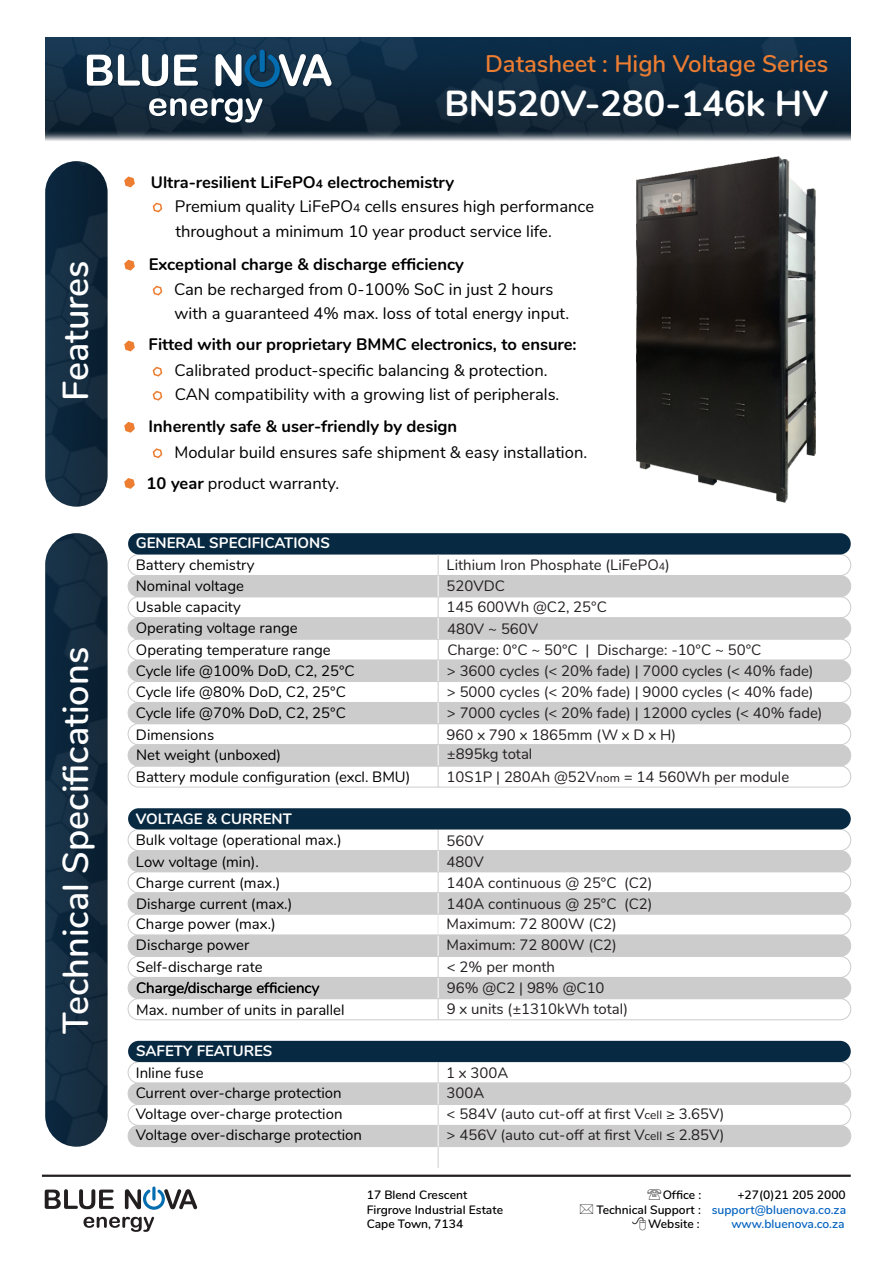
<style>
.page{position:relative;width:893px;height:1262px;background:#fff}
.page>*{position:absolute;margin:0;border:0;box-sizing:border-box;transform-origin:0 0}
.t1{font:600 36px "Nunito";color:#fff}
.t2{font:700 36px "Nunito";color:#fff}
.t3{font:600 24px "Nunito";color:#ed7d31}
.t4{font:16.5px/24.5px "Nunito";color:#000}
.t5{font:700 16.5px "Nunito";color:#000}
.t6{font:15px/21.3px "Nunito";color:#000}
.t7{font:15px/21.3px "Nunito";color:#231f20}
.t8{font:700 15px "Nunito";color:#fff}
.t9{font:600 12px "Nunito";color:#000}
.t10{font:600 12px "Nunito";color:#0563c1}
.s1{font-weight:700}
.s2{font-weight:700;font-size:12px}
.s3{font-size:12px}
.s4{font-size:10.5px}
.s5{color:#000}
</style>
<div class="page">
<img style="left:45px;top:37px;width:805px;height:104px">
<svg style="left:87px;top:50px;width:245px;height:73px"></svg>
<img style="left:45px;top:161px;width:63px;height:345px;border-radius:31px">
<img style="left:45px;top:533px;width:63px;height:613px;border-radius:31px">
<svg style="left:83px;top:1216px;width:71px;height:15px"></svg>
<svg style="left:45px;top:1189px;width:69px;height:20px"></svg>
<svg style="left:125px;top:1186px;width:72px;height:23px"></svg>
<hr style="left:42px;top:1174px;width:808px;height:2px;background:#231f20">
<div style="left:128px;top:892px;width:723px;height:22px;background:#ccc;border:1px solid #ccc;border-radius:11px"></div>
<div style="left:128px;top:744px;width:723px;height:22px;background:#ccc;border:1px solid #ccc;border-radius:11px"></div>
<div style="left:128px;top:554px;width:723px;height:22px;border:1px solid #ccc;border-radius:11px"></div>
<div style="left:128px;top:575px;width:723px;height:22px;background:#ccc;border:1px solid #ccc;border-radius:11px"></div>
<div style="left:128px;top:596px;width:723px;height:22px;border:1px solid #ccc;border-radius:11px"></div>
<div style="left:128px;top:617px;width:723px;height:22px;background:#ccc;border:1px solid #ccc;border-radius:11px"></div>
<div style="left:128px;top:638px;width:723px;height:22px;border:1px solid #ccc;border-radius:11px"></div>
<div style="left:128px;top:681px;width:723px;height:22px;border:1px solid #ccc;border-radius:11px"></div>
<div style="left:128px;top:660px;width:723px;height:22px;background:#ccc;border:1px solid #ccc;border-radius:11px"></div>
<div style="left:128px;top:702px;width:723px;height:22px;background:#ccc;border:1px solid #ccc;border-radius:11px"></div>
<div style="left:128px;top:829px;width:723px;height:22px;border:1px solid #ccc;border-radius:11px"></div>
<div style="left:128px;top:850px;width:723px;height:22px;background:#ccc;border:1px solid #ccc;border-radius:11px"></div>
<div style="left:128px;top:871px;width:723px;height:22px;border:1px solid #ccc;border-radius:11px"></div>
<div style="left:128px;top:934px;width:723px;height:22px;background:#ccc;border:1px solid #ccc;border-radius:11px"></div>
<div style="left:128px;top:1061px;width:723px;height:22px;border:1px solid #ccc;border-radius:11px"></div>
<div style="left:128px;top:1082px;width:723px;height:22px;background:#ccc;border:1px solid #ccc;border-radius:11px"></div>
<div style="left:128px;top:1103px;width:723px;height:22px;border:1px solid #ccc;border-radius:11px"></div>
<div style="left:128px;top:1125px;width:723px;height:22px;background:#ccc;border:1px solid #ccc;border-radius:11px"></div>
<div style="left:128px;top:533px;width:722px;height:21px;background:#072942;border-radius:11px"></div>
<div style="left:128px;top:977px;width:723px;height:22px;background:#ccc;border:1px solid #ccc;border-radius:11px"></div>
<svg style="left:438px;top:554px;width:1px;height:189px"></svg>
<svg style="left:438px;top:829px;width:1px;height:64px"></svg>
<hr style="left:438px;top:893px;width:1px;height:42px;background:#fff">
<hr style="left:438px;top:745px;width:1px;height:42px;background:#fff">
<div style="left:128px;top:723px;width:723px;height:22px;border:1px solid #ccc;border-radius:11px"></div>
<div style="left:128px;top:913px;width:723px;height:22px;border:1px solid #ccc;border-radius:11px"></div>
<div style="left:128px;top:956px;width:723px;height:22px;border:1px solid #ccc;border-radius:11px"></div>
<div style="left:128px;top:1040px;width:722px;height:22px;background:#072942;border-radius:11px"></div>
<div style="left:128px;top:808px;width:722px;height:21px;background:#072942;border-radius:11px"></div>
<svg style="left:438px;top:1062px;width:1px;height:105px"></svg>
<svg style="left:124px;top:176px;width:11px;height:11px"></svg>
<svg style="left:124px;top:260px;width:11px;height:10px"></svg>
<svg style="left:124px;top:478px;width:11px;height:11px"></svg>
<svg style="left:152px;top:202px;width:11px;height:11px"></svg>
<svg style="left:152px;top:285px;width:11px;height:11px"></svg>
<svg style="left:152px;top:366px;width:11px;height:11px"></svg>
<svg style="left:124px;top:340px;width:11px;height:11px"></svg>
<svg style="left:152px;top:390px;width:11px;height:11px"></svg>
<svg style="left:152px;top:448px;width:11px;height:11px"></svg>
<svg style="left:124px;top:422px;width:11px;height:10px"></svg>
<div style="left:128px;top:998px;width:723px;height:22px;border:1px solid #ccc;border-radius:11px"></div>
<svg style="left:438px;top:914px;width:1px;height:105px"></svg>
<svg style="left:438px;top:767px;width:1px;height:18px"></svg>
<div style="left:128px;top:765px;width:723px;height:22px;border:1px solid #ccc;border-radius:11px"></div>
<img style="left:636px;top:156px;width:180px;height:347px">
<h1 class="t1" style="left:52px;top:401px;width:142px;rotate:-90deg">Features</h1>
<h1 class="t1" style="left:52px;top:1034px;width:388px;rotate:-90deg">Technical Specifications</h1>
<h2 class="t3" style="left:485px;top:47px;width:345px">Datasheet : High Voltage Series</h2>
<h1 class="t2" style="left:444px;top:80px;width:385px">BN520V-280-146k HV</h1>
<p class="t4" style="left:175px;top:170px;width:421px;text-indent:-24px"><span class="s1">Ultra-resilient LiFePO</span><span class="s2">4</span> <span class="s1">electrochemistry<br></span>Premium quality LiFePO<span class="s3">4</span> cells ensures high performance throughout a minimum 10 year product service life.</p>
<p class="t5" style="left:149px;top:253px;width:316px">Exceptional charge &amp; discharge efficiency</p>
<p class="t4" style="left:174px;top:277px;width:381px">Can be recharged from 0-100% SoC in just 2 hours</p>
<p class="t4" style="left:174px;top:301px;width:396px">with a guaranteed 4% max. loss of total energy input.</p>
<p class="t5" style="left:149px;top:334px;width:429px">Fitted with our proprietary BMMC electronics, to ensure:</p>
<p class="t4" style="left:175px;top:358px;width:374px">Calibrated product-specific balancing &amp; protection.</p>
<p class="t4" style="left:175px;top:383px;width:386px">CAN compatibility with a growing list of peripherals.</p>
<p class="t5" style="left:149px;top:415px;width:310px">Inherently safe &amp; user-friendly by design</p>
<p class="t4" style="left:174px;top:440px;width:414px">Modular build ensures safe shipment &amp; easy installation.</p>
<p class="t4" style="left:147px;top:471px;width:194px"><span class="s1">10 year</span> product warranty.</p>
<p class="t8" style="left:136px;top:533px;width:195px">GENERAL SPECIFICATIONS</p>
<p class="t6" style="left:136px;top:554px;width:196px">Battery chemistry<br>Nominal voltage<br>Usable capacity<br>Operating voltage range<br>Operating temperature range</p>
<p class="t6" style="left:136px;top:681px;width:211px">Cycle life @80% DoD, C2, 25°C</p>
<p class="t6" style="left:136px;top:660px;width:220px">Cycle life @100% DoD, C2, 25°C</p>
<p class="t6" style="left:136px;top:703px;width:211px">Cycle life @70% DoD, C2, 25°C</p>
<p class="t6" style="left:136px;top:724px;width:80px">Dimensions</p>
<p class="t6" style="left:136px;top:744px;width:147px">Net weight (unboxed)</p>
<p class="t7" style="left:446px;top:554px;width:225px">Lithium Iron Phosphate (LiFePO<span class="s4">4</span>)<br>520VDC<br>145 600Wh @C2, 25°C<br>480V ~ 560V</p>
<p class="t7" style="left:447px;top:639px;width:368px;line-height:20.9px">Charge: 0°C ~ 50°C | Discharge: -10°C ~ 50°C<br>&gt; 3600 cycles (&lt; 20% fade) | 7000 cycles (&lt; 40% fade)</p>
<p class="t7" style="left:447px;top:681px;width:377px">&gt; 5000 cycles (&lt; 20% fade) | 9000 cycles (&lt; 40% fade) &gt; 7000 cycles (&lt; 20% fade) | 12000 cycles (&lt; 40% fade)</p>
<p class="t7" style="left:446px;top:724px;width:231px">960 x 790 x 1865mm (W x D x H)</p>
<p class="t7" style="left:447px;top:743px;width:87px">±895kg total</p>
<p class="t6" style="left:136px;top:766px;width:276px">Battery module configuration (excl. BMU)</p>
<p class="t7" style="left:446px;top:766px;width:344px">10S1P | 280Ah @52V<span class="s3">nom</span> = 14 560Wh per module</p>
<p class="t8" style="left:136px;top:809px;width:158px">VOLTAGE &amp; CURRENT</p>
<p class="t6" style="left:136px;top:829px;width:207px">Bulk voltage (operational max.)<br>Low voltage (min).<br>Charge current (max.)</p>
<p class="t6" style="left:136px;top:893px;width:158px">Disharge current (max.)</p>
<p class="t6" style="left:136px;top:913px;width:141px">Charge power (max.)</p>
<p class="t6" style="left:136px;top:934px;width:128px">Discharge power<br>Self-discharge rate</p>
<p class="t6" style="left:136px;top:976px;width:210px;line-height:21.9px">Charge/discharge efficiency<br>Max. number of units in parallel</p>
<p class="t8" style="left:136px;top:1041px;width:138px">SAFETY FEATURES</p>
<p class="t7" style="left:446px;top:830px;width:39px">560V<br>480V</p>
<p class="t7" style="left:446px;top:893px;width:207px">140A continuous @ 25°C (C2)</p>
<p class="t7" style="left:446px;top:872px;width:207px">140A continuous @ 25°C (C2)</p>
<p class="t7" style="left:446px;top:913px;width:172px">Maximum: 72 800W (C2)<br>Maximum: 72 800W (C2)</p>
<p class="t7" style="left:447px;top:956px;width:110px">&lt; 2% per month</p>
<p class="t7" style="left:447px;top:977px;width:159px">96% @C2 | 98% @C10</p>
<p class="t7" style="left:447px;top:998px;width:183px">9 x units (±1310kWh total)</p>
<p class="t6" style="left:136px;top:1062px;width:69px">Inline fuse</p>
<p class="t7" style="left:446px;top:1062px;width:64px">1 x 300A</p>
<p class="t6" style="left:136px;top:1082px;width:207px">Current over-charge protection</p>
<p class="t7" style="left:446px;top:1081px;width:39px">300A</p>
<p class="t6" style="left:136px;top:1103px;width:208px">Voltage over-charge protection</p>
<p class="t7" style="left:446px;top:1103px;width:279px">&lt; 584V (auto cut-off at first V<span class="s3">cell</span> ≥ 3.65V)</p>
<p class="t6" style="left:136px;top:1124px;width:227px">Voltage over-discharge protection</p>
<p class="t7" style="left:446px;top:1124px;width:279px">&gt; 456V (auto cut-off at first V<span class="s3">cell</span> ≤ 2.85V)</p>
<p class="t9" style="left:367px;top:1186px;width:102px">17 Blend Crescent</p>
<p class="t9" style="left:662px;top:1186px;width:40px">Office :</p>
<p class="t9" style="left:737px;top:1186px;width:110px">+27(0)21 205 2000</p>
<p class="t9" style="left:367px;top:1201px;width:138px">Firgrove Industrial Estate</p>
<p class="t10" style="left:596px;top:1201px;width:251px"><span class="s5">Technical Support :</span> support@bluenova.co.za</p>
<p class="t9" style="left:367px;top:1216px;width:98px">Cape Town, 7134</p>
<p class="t9" style="left:648px;top:1216px;width:53px">Website :</p>
<p class="t10" style="left:731px;top:1216px;width:115px">www.bluenova.co.za</p>
</div>
